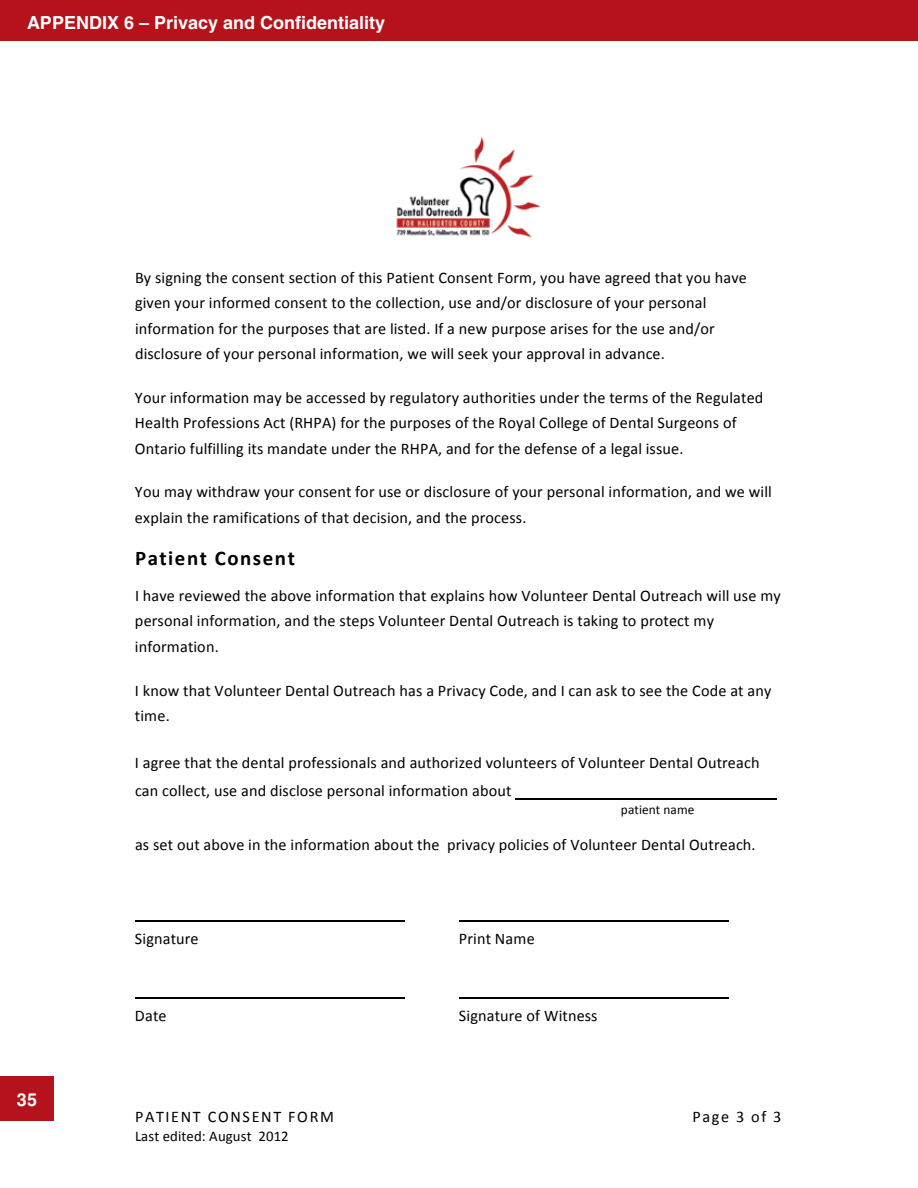
<style>
.page{position:relative;width:918px;height:1188px;background:#fff}
.page>*{position:absolute;margin:0;border:0;box-sizing:border-box;transform-origin:0 0}
.t1{font:700 20.85px "Calibri";letter-spacing:.075em;color:#000}
.t2{font:700 18px "Helvetica";color:#fff}
.t3{font:16.2px/25.5px "Calibri";letter-spacing:.01em;color:#000}
.t4{font:16.2px "Calibri";letter-spacing:.105em;color:#000}
.t5{font:14.7px "Calibri";letter-spacing:.01em;color:#000}
.t6{font:13.35px "Calibri";letter-spacing:.005em;color:#000}
</style>
<div class="page">
<div style="left:0;top:0;width:918px;height:40px;background:#b5121b"></div>
<img style="left:396px;top:137px;width:145px;height:101px">
<hr style="left:516px;top:798px;width:261px;height:1px;background:#000">
<hr style="left:135px;top:921px;width:270px;height:1px;background:#000">
<hr style="left:459px;top:921px;width:270px;height:1px;background:#000">
<hr style="left:135px;top:997px;width:270px;height:1px;background:#000">
<hr style="left:459px;top:997px;width:270px;height:1px;background:#000">
<div style="left:0;top:1077px;width:54px;height:44px;background:#b5121b"></div>
<p class="t2" style="left:27px;top:11px;width:360px">APPENDIX 6 – Privacy and Confidentiality</p>
<p class="t3" style="left:135px;top:265px;width:613px">By signing the consent section of this Patient Consent Form, you have agreed that you have given your informed consent to the collection, use and/or disclosure of your personal information for the purposes that are listed. If a new purpose arises for the use and/or disclosure of your personal information, we will seek your approval in advance.</p>
<p class="t3" style="left:135px;top:385px;width:630px">Your information may be accessed by regulatory authorities under the terms of the Regulated<br>Health Professions Act (RHPA) for the purposes of the Royal College of Dental Surgeons of<br>Ontario fulfilling its mandate under the RHPA, and for the defense of a legal issue.</p>
<p class="t3" style="left:135px;top:479px;width:638px">You may withdraw your consent for use or disclosure of your personal information, and we will explain the ramifications of that decision, and the process.</p>
<p class="t1" style="left:135px;top:545px;width:161px">Patient Consent</p>
<p class="t3" style="left:135px;top:583px;width:647px">I have reviewed the above information that explains how Volunteer Dental Outreach will use my personal information, and the steps Volunteer Dental Outreach is taking to protect my information.</p>
<p class="t3" style="left:135px;top:677px;width:638px">I know that Volunteer Dental Outreach has a Privacy Code, and I can ask to see the Code at any time.</p>
<p class="t3" style="left:135px;top:748px;width:626px;line-height:28.8px">I agree that the dental professionals and authorized volunteers of Volunteer Dental Outreach can collect, use and disclose personal information about</p>
<p class="t6" style="left:621px;top:801px;width:75px">patient name</p>
<p class="t3" style="left:135px;top:832px;width:622px">as set out above in the information about the privacy policies of Volunteer Dental Outreach.</p>
<p class="t3" style="left:135px;top:926px;width:65px">Signature</p>
<p class="t3" style="left:459px;top:926px;width:77px">Print Name</p>
<p class="t2" style="left:17px;top:1089px;width:22px">35</p>
<p class="t3" style="left:135px;top:1003px;width:33px">Date</p>
<p class="t3" style="left:459px;top:1003px;width:140px">Signature of Witness</p>
<p class="t4" style="left:135px;top:1107px;width:200px">PATIENT CONSENT FORM</p>
<p class="t3" style="left:692px;top:1104px;width:90px">Page 3 of 3</p>
<p class="t5" style="left:135px;top:1127px;width:155px">Last edited: August 2012</p>
</div>
